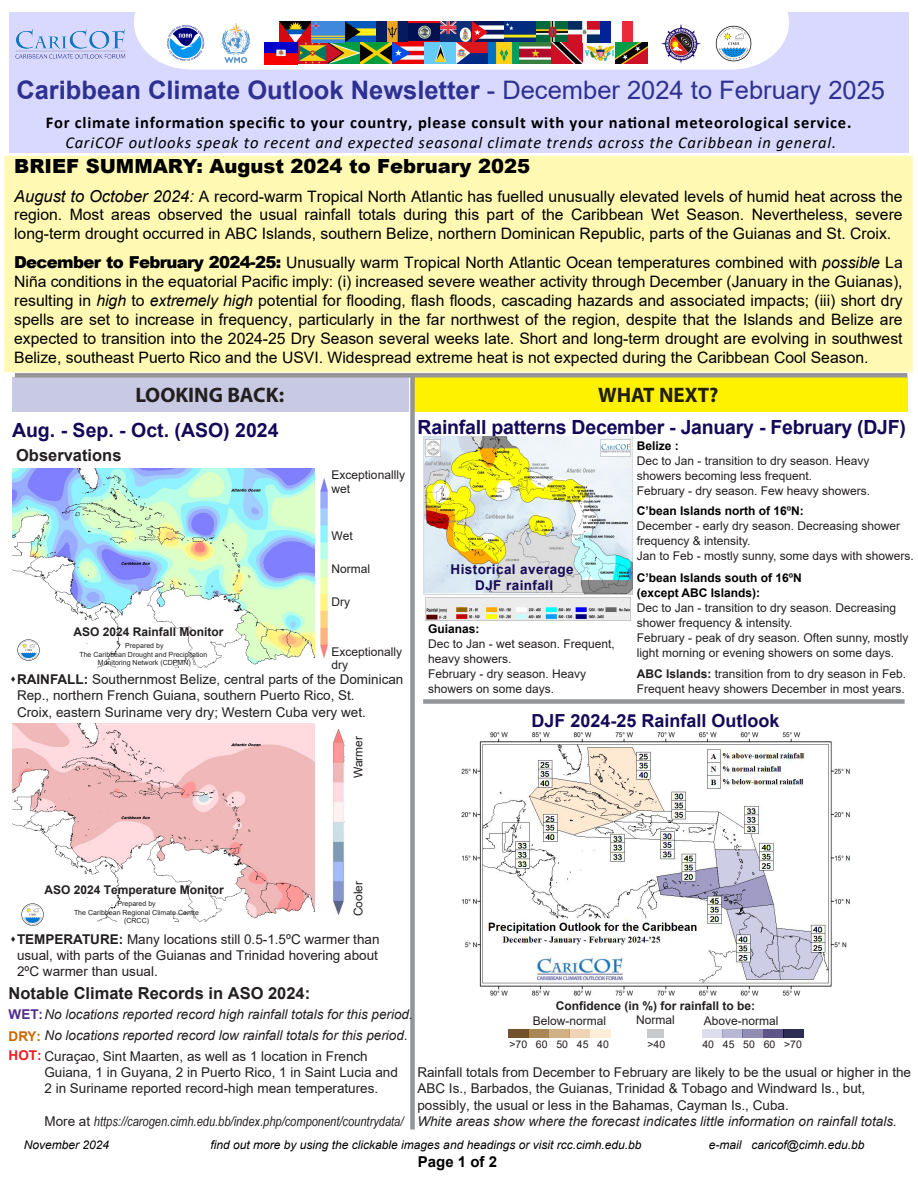
<style>
.page{position:relative;width:918px;height:1188px;background:#fff}
.page>*{position:absolute;margin:0;border:0;box-sizing:border-box;transform-origin:0 0}
.t1{font:700 25.5px "Arial";color:#2e3192}
.t2{font:700 21px "Myriad Pro";color:#231f20}
.t3{font:700 21px "Myriad Pro";color:#231f04}
.t4{font:700 19.5px "Arial";letter-spacing:-.01em;color:#140958}
.t5{font:900 19.5px "Arial";color:#000}
.t6{font:700 18px "Arial";color:#140958}
.t7{font:700 16.5px "Calibri";letter-spacing:.045em;color:#000}
.t8{font:italic 16.5px "Calibri";letter-spacing:.045em;color:#000}
.t9{font:700 16.5px "Arial";color:#231f20}
.t10{font:15.75px/18.9px "Arial";color:#000;text-align:justify}
.t11{font:700 15px "Arial";color:#000}
.t12{font:13.5px/16.2px "Arial";color:#231f20}
.t13{font:italic 13.5px/20.9px "Arial";color:#231f20}
.t14{font:italic 13.5px "Arial Narrow";color:#231f20}
.t15{font:700 13.5px/16.2px "Arial";letter-spacing:.03em;color:#140958;text-align:center}
.t16{font:12px/15px "Arial";color:#231f20}
.t17{font:italic 12px "Arial";color:#000}
.t18{font:700 12px "Arial";color:#231f20}
.t19{font:700 12px/15px "Arial";color:#000}
.t20{font:10.5px "Arial";color:#231f20}
.t21{font:7.05px/8.4px "Arial";color:#231f20;text-align:center}
.s1{font-weight:400}
.s2{font-style:italic;font-size:16.5px}
.s3{font-weight:900;font-size:16.5px}
.s4{font-style:italic}
.s5{font-weight:700}
.s6{font-weight:700;color:#000}
.s7{color:#231f20}
.s8{font-weight:700;font-style:normal;color:#512e90}
.s9{font-weight:700;font-style:normal;color:#c60}
.s10{font-weight:700;font-style:normal;color:#ed1c24}
.s11{font-style:normal}
.s12{font-family:"Arial";font-style:normal}
</style>
<div class="page">
<img style="left:12px;top:723px;width:303px;height:199px">
<img style="left:12px;top:468px;width:303px;height:199px">
<div style="left:411px;top:377px;width:497px;height:35px;background:#fff200"></div>
<div style="left:12px;top:378px;width:397px;height:34px;background:#c8c9e2"></div>
<div style="left:410px;top:376px;width:5px;height:753px;background:#939598"></div>
<div style="left:784px;top:1029px;width:20px;height:9px;background:#2c2c54"></div>
<div style="left:763px;top:1029px;width:21px;height:9px;background:#5e5688"></div>
<div style="left:743px;top:1029px;width:20px;height:9px;background:#908cb3"></div>
<div style="left:722px;top:1029px;width:21px;height:9px;background:#b9b8d4"></div>
<div style="left:702px;top:1029px;width:20px;height:9px;background:#dcdded"></div>
<div style="left:647px;top:1029px;width:17px;height:9px;background:#c9cacc"></div>
<div style="left:508px;top:1029px;width:21px;height:9px;background:#73522d"></div>
<div style="left:529px;top:1029px;width:20px;height:9px;background:#a88656"></div>
<div style="left:549px;top:1029px;width:21px;height:9px;background:#d1b085"></div>
<div style="left:570px;top:1029px;width:20px;height:9px;background:#eed4b4"></div>
<div style="left:590px;top:1029px;width:21px;height:9px;background:#fdedd9"></div>
<div style="left:9px;top:12px;width:900px;height:141px;background:#d9d9ff"></div>
<svg style="left:134px;top:12px;width:655px;height:58px;background:#f7f6fa"></svg>
<img style="left:159px;top:24px;width:53px;height:38px">
<img style="left:222px;top:23px;width:28px;height:39px">
<svg style="left:661px;top:24px;width:40px;height:40px;background:#b8a5b0"></svg>
<img style="left:279px;top:22px;width:353px;height:20px">
<img style="left:264px;top:42px;width:384px;height:22px">
<div style="left:717px;top:24px;width:38px;height:38px;background:#fff"></div>
<div style="left:4px;top:156px;width:909px;height:216px;background:#fff9b3"></div>
<div style="left:423px;top:699px;width:482px;height:5px;background:#939598"></div>
<img style="left:15px;top:29px;width:111px;height:30px">
<img style="left:715px;top:26px;width:36px;height:36px">
<div style="left:15px;top:373px;width:892px;height:5px;background:#939598"></div>
<img style="left:22px;top:903px;width:21px;height:22px">
<img style="left:332px;top:730px;width:13px;height:185px">
<img style="left:320px;top:478px;width:8px;height:180px">
<img style="left:18px;top:639px;width:21px;height:22px">
<img style="left:423px;top:437px;width:209px;height:184px">
<img style="left:461px;top:733px;width:389px;height:263px">
<h1 class="t1" style="left:16px;top:72px;width:870px">Caribbean Climate Outlook Newsletter <span class="s1">- December 2024 to February 2025</span></h1>
<p class="t7" style="left:46px;top:111px;width:807px">For climate information specific to your country, please consult with your national meteorological service.</p>
<p class="t8" style="left:65px;top:131px;width:772px">CariCOF outlooks speak to recent and expected seasonal climate trends across the Caribbean in general.</p>
<p class="t5" style="left:14px;top:152px;width:517px">BRIEF SUMMARY: August 2024 to February 2025</p>
<p class="t10" style="left:14px;top:186px;width:890px"><span class="s2">August to October 2024:</span> A record-warm Tropical North Atlantic has fuelled unusually elevated levels of humid heat across the region. Most areas observed the usual rainfall totals during this part of the Caribbean Wet Season. Nevertheless, severe long-term drought occurred in ABC Islands, southern Belize, northern Dominican Republic, parts of the Guianas and St. Croix.</p>
<p class="t10" style="left:14px;top:253px;width:890px"><span class="s3">December to February 2024-25:</span> Unusually warm Tropical North Atlantic Ocean temperatures combined with <span class="s4">possible</span> La Niña conditions in the equatorial Pacific imply: (i) increased severe weather activity through December (January in the Guianas), resulting in <span class="s4">high</span> to <span class="s4">extremely high</span> potential for flooding, flash floods, cascading hazards and associated impacts; (iii) short dry spells are set to increase in frequency, particularly in the far northwest of the region, despite that the Islands and Belize are expected to transition into the 2024-25 Dry Season several weeks late. Short and long-term drought are evolving in southwest Belize, southeast Puerto Rico and the USVI. Widespread extreme heat is not expected during the Caribbean Cool Season.</p>
<h2 class="t2" style="left:135px;top:381px;width:150px">LOOKING BACK:</h2>
<h2 class="t3" style="left:598px;top:381px;width:122px">WHAT NEXT?</h2>
<p class="t4" style="left:12px;top:416px;width:268px">Aug. - Sep. - Oct. (ASO) 2024</p>
<p class="t9" style="left:16px;top:443px;width:107px">Observations</p>
<p class="t18" style="left:74px;top:623px;width:152px">ASO 2024 Rainfall Monitor</p>
<p class="t21" style="left:79px;top:642px;width:129px">Prepared by<br>The Caribbean Drought and Precipitation<br>Monitoring Network (CDPMN)</p>
<p class="t16" style="left:332px;top:467px;width:75px;line-height:14.4px">Exceptionallly wet</p>
<p class="t16" style="left:332px;top:528px;width:23px">Wet</p>
<p class="t16" style="left:332px;top:561px;width:40px">Normal</p>
<p class="t16" style="left:332px;top:594px;width:20px">Dry</p>
<p class="t16" style="left:332px;top:644px;width:72px;line-height:13.5px">Exceptionally dry</p>
<p class="t12" style="left:17px;top:671px;width:388px;text-indent:-7px">▲<span class="s5">RAINFALL:</span> Southernmost Belize, central parts of the Dominican<br>Rep., northern French Guiana, southern Puerto Rico, St.<br>Croix, eastern Suriname very dry; Western Cuba very wet.</p>
<p class="t16" style="left:351px;top:778px;width:44px;rotate:-90deg">Warmer</p>
<p class="t4" style="left:418px;top:414px;width:490px">Rainfall patterns December - January - February (DJF)</p>
<p class="t19" style="left:637px;top:439px;width:44px">Belize :</p>
<p class="t16" style="left:637px;top:454px;width:235px">Dec to Jan - transition to dry season. Heavy showers becoming less frequent.<br>February - dry season. Few heavy showers.</p>
<p class="t16" style="left:637px;top:503px;width:279px"><span class="s6">C’bean Islands north of 16</span><span class="s5">º</span><span class="s6">N:<br></span>December - early dry season. Decreasing shower frequency &amp; intensity.<br>Jan to Feb - mostly sunny, some days with showers.</p>
<p class="t19" style="left:637px;top:571px;width:167px">C’bean Islands south of 16<span class="s7">º</span>N (except ABC Islands):</p>
<p class="t16" style="left:637px;top:601px;width:273px">Dec to Jan - transition to dry season. Decreasing shower frequency &amp; intensity.<br>February - peak of dry season. Often sunny, mostly light morning or evening showers on some days.</p>
<p class="t16" style="left:637px;top:667px;width:271px"><span class="s5">ABC Islands:</span> transition from to dry season in Feb.<br>Frequent heavy showers December in most years.</p>
<p class="t15" style="left:451px;top:561px;width:125px">Historical average<br>DJF rainfall</p>
<p class="t19" style="left:428px;top:622px;width:53px">Guianas:</p>
<p class="t16" style="left:428px;top:637px;width:188px">Dec to Jan - wet season. Frequent, heavy showers.<br>February - dry season. Heavy showers on some days.</p>
<p class="t6" style="left:531px;top:708px;width:250px">DJF 2024-25 Rainfall Outlook</p>
<p class="t18" style="left:44px;top:881px;width:181px">ASO 2024 Temperature Monitor</p>
<p class="t21" style="left:74px;top:899px;width:127px">Prepared by<br>The Caribbean Regional Climate Centre (CRCC)</p>
<p class="t16" style="left:351px;top:916px;width:37px;rotate:-90deg">Cooler</p>
<p class="t12" style="left:17px;top:931px;width:364px;text-align:justify;text-indent:-7px">▲<span class="s5">TEMPERATURE:</span> Many locations still 0.5-1.5ºC warmer than usual, with parts of the Guianas and Trinidad hovering about 2ºC warmer than usual.</p>
<p class="t9" style="left:9px;top:982px;width:303px">Notable Climate Records in ASO 2024:</p>
<p class="t13" style="left:9px;top:1004px;width:406px"><span class="s8">WET:</span>No locations reported record high rainfall totals for this period.<br><span class="s9">DRY:</span> No locations reported record low rainfall totals for this period.<br><span class="s10">HOT:</span> <span class="s11">Curaçao, Sint Maarten, as well as 1 location in French</span></p>
<p class="t12" style="left:44px;top:1064px;width:355px">Guiana, 1 in Guyana, 2 in Puerto Rico, 1 in Saint Lucia and<br>2 in Suriname reported record-high mean temperatures.</p>
<p class="t14" style="left:44px;top:1112px;width:361px"><span class="s12">More at</span> https://carogen.cimh.edu.bb/index.php/component/countrydata/</p>
<p class="t18" style="left:556px;top:997px;width:201px">Confidence (in %) for rainfall to be:</p>
<p class="t16" style="left:636px;top:1012px;width:40px">Normal</p>
<p class="t16" style="left:704px;top:1013px;width:76px">Above-normal</p>
<p class="t16" style="left:533px;top:1013px;width:75px">Below-normal</p>
<p class="t20" style="left:509px;top:1037px;width:101px">&gt;70 60 50 45 40</p>
<p class="t20" style="left:647px;top:1037px;width:19px">&gt;40</p>
<p class="t20" style="left:702px;top:1037px;width:101px">40 45 50 60 &gt;70</p>
<p class="t12" style="left:417px;top:1064px;width:495px">Rainfall totals from December to February are likely to be the usual or higher in the<br>ABC Is., Barbados, the Guianas, Trinidad &amp; Tobago and Windward Is., but, possibly, the usual or less in the Bahamas, Cayman Is., Cuba.</p>
<p class="t13" style="left:417px;top:1111px;width:481px">White areas show where the forecast indicates little information on rainfall totals.</p>
<p class="t17" style="left:24px;top:1138px;width:87px">November 2024</p>
<p class="t17" style="left:211px;top:1138px;width:432px">find out more by using the clickable images and headings or visit rcc.cimh.edu.bb</p>
<p class="t17" style="left:709px;top:1138px;width:157px">e-mail caricof@cimh.edu.bb</p>
<p class="t11" style="left:418px;top:1151px;width:81px">Page 1 of 2</p>
</div>
